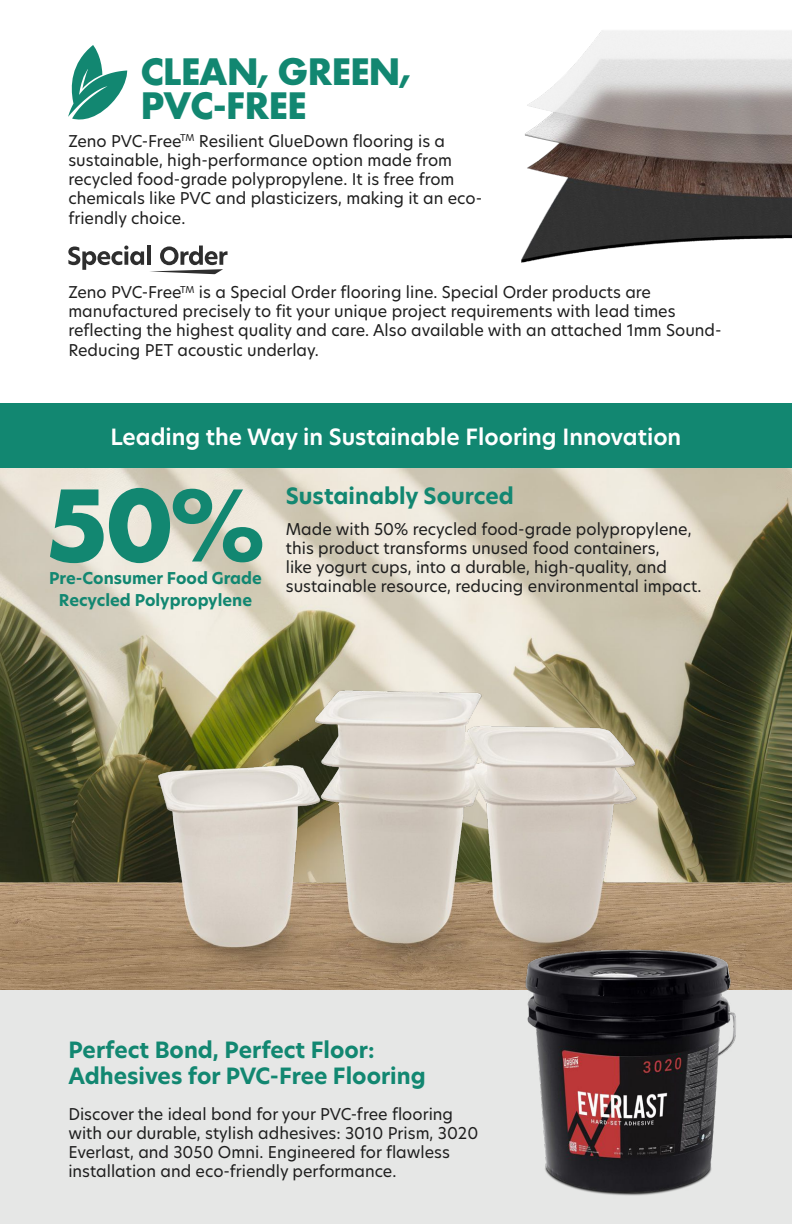
<style>
.page{position:relative;width:792px;height:1224px;background:#fff}
.page>*{position:absolute;margin:0;border:0;box-sizing:border-box;transform-origin:0 0}
.t1{font:700 108px "Futura PT";color:#128771}
.t2{font:700 40px "Futura PT";letter-spacing:-.025em;color:#128771}
.t3{font:700 22px/26px "New Hero";color:#128771}
.t4{font:600 22px "New Hero";color:#fff}
.t5{font:16px/19.2px "New Hero";color:#1e1e1e}
.t6{font:700 16px/22px "New Hero";color:#128771;text-align:center}
</style>
<div class="page">
<div style="left:1px;top:405px;width:791px;height:819px;background:#e6e7e6"></div>
<img style="left:0;top:436px;width:792px;height:230px">
<div style="left:1px;top:404px;width:791px;height:64px;background:#128771"></div>
<img style="left:521px;top:30px;width:271px;height:233px">
<img style="left:0;top:666px;width:792px;height:324px">
<img style="left:520px;top:945px;width:219px;height:251px">
<svg style="left:68px;top:45px;width:60px;height:75px"></svg>
<svg style="left:68px;top:246px;width:160px;height:28px"></svg>
<p class="t2" style="left:140px;top:45px;width:273px">CLEAN, GREEN,</p>
<p class="t2" style="left:140px;top:79px;width:168px">PVC-FREE</p>
<p class="t5" style="left:68px;top:131px;width:415px">Zeno PVC-Free<sup>TM</sup> Resilient GlueDown flooring is a sustainable, high-performance option made from recycled food-grade polypropylene. It is free from chemicals like PVC and plasticizers, making it an eco&shy;friendly choice.</p>
<p class="t5" style="left:68px;top:282px;width:655px">Zeno PVC-Free<sup>TM</sup> is a Special Order flooring line. Special Order products are manufactured precisely to fit your unique project requirements with lead times reflecting the highest quality and care. Also available with an attached 1mm Sound-Reducing PET acoustic underlay.</p>
<p class="t4" style="left:110px;top:422px;width:572px">Leading the Way in Sustainable Flooring Innovation</p>
<p class="t1" style="left:45px;top:456px;width:222px">50%</p>
<p class="t6" style="left:49px;top:567px;width:214px">Pre-Consumer Food Grade<br>Recycled Polypropylene</p>
<p class="t3" style="left:286px;top:483px;width:229px">Sustainably Sourced</p>
<p class="t5" style="left:286px;top:519px;width:417px">Made with 50% recycled food-grade polypropylene, this product transforms unused food containers,<br>like yogurt cups, into a durable, high-quality, and sustainable resource, reducing environmental impact.</p>
<p class="t3" style="left:68px;top:1037px;width:359px">Perfect Bond, Perfect Floor:<br>Adhesives for PVC-Free Flooring</p>
<p class="t5" style="left:68px;top:1104px;width:411px">Discover the ideal bond for your PVC-free flooring with our durable, stylish adhesives: 3010 Prism, 3020<br>Everlast, and 3050 Omni. Engineered for flawless installation and eco-friendly performance.</p>
</div>
